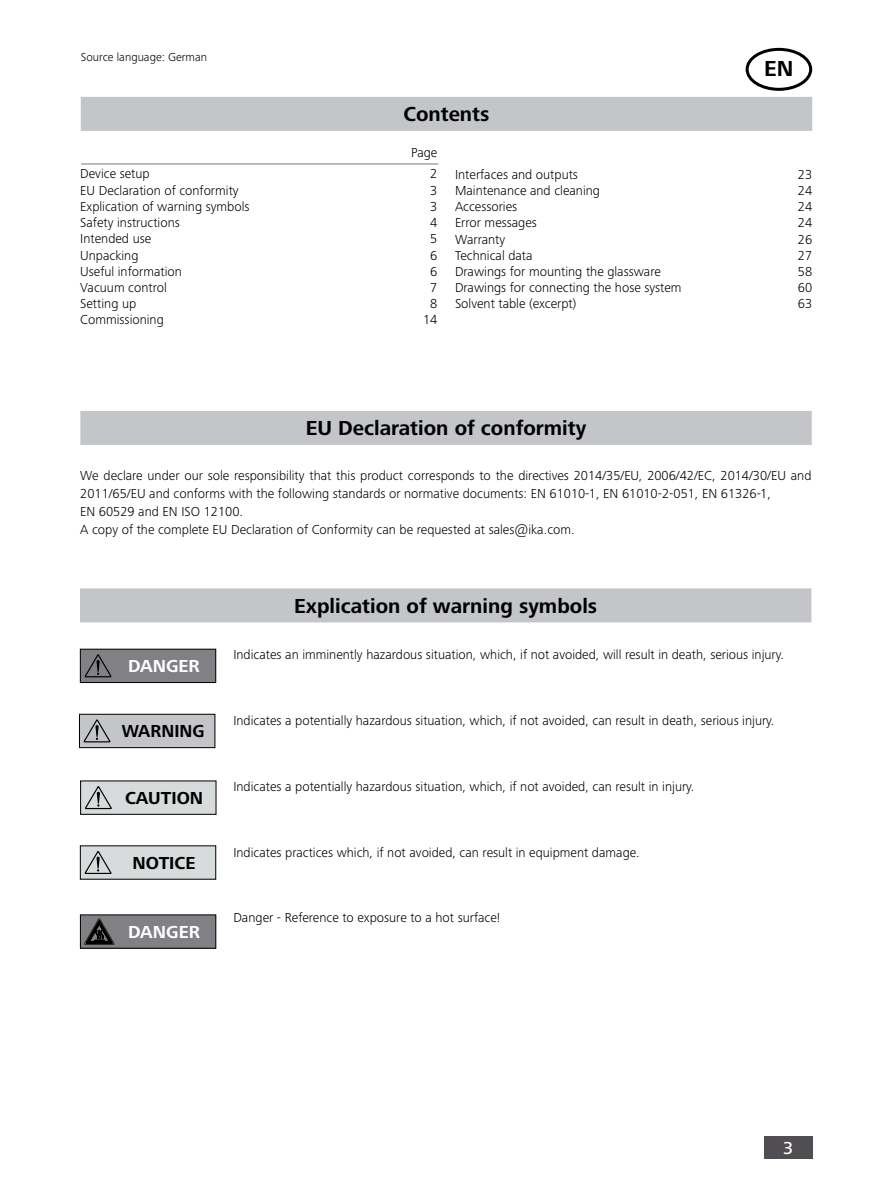
<style>
.page{position:relative;width:893px;height:1187px;background:#fff}
.page>*{position:absolute;margin:0;border:0;box-sizing:border-box;transform-origin:0 0}
.t1{font:700 22.5px "Frutiger Next IKA";color:#000}
.t2{font:700 21px "Frutiger Next IKA";color:#000}
.t3{font:700 18px "Frutiger Next IKA";color:#000}
.t4{font:700 18px "Frutiger Next IKA";color:#fff}
.t5{font:500 18px "Frutiger Next IKA";color:#fff}
.t6{font:300 13.5px/18px "Frutiger Next IKA";color:#000}
.t7{font:300 12px "Frutiger Next IKA";color:#000}
</style>
<div class="page">
<div style="left:764px;top:1135px;width:48px;height:23px;background:#504e53"></div>
<div style="left:746px;top:48px;width:66px;height:43px;border:3px solid #000;border-radius:50%"></div>
<hr style="left:81px;top:164px;width:357px;height:1px;background:#7a7a7a">
<div style="left:82px;top:98px;width:729px;height:32px;background:#c3c5c8"></div>
<div style="left:81px;top:97px;width:731px;height:34px;border:2px solid #c3c5c8"></div>
<div style="left:81px;top:589px;width:730px;height:32px;background:#c3c5c8"></div>
<div style="left:80px;top:588px;width:731px;height:34px;border:2px solid #c3c5c8"></div>
<div style="left:81px;top:411px;width:730px;height:33px;background:#c3c5c8"></div>
<div style="left:80px;top:411px;width:732px;height:34px;border:2px solid #c3c5c8"></div>
<div style="left:80px;top:914px;width:136px;height:34px;background:#818084"></div>
<svg style="left:84px;top:918px;width:30px;height:26px"></svg>
<div style="left:80px;top:649px;width:136px;height:33px;background:#818084"></div>
<div style="left:80px;top:648px;width:136px;height:34px;border:1px solid #000"></div>
<svg style="left:84px;top:654px;width:27px;height:24px"></svg>
<div style="left:81px;top:780px;width:135px;height:34px;background:#d8dbdc"></div>
<svg style="left:85px;top:786px;width:27px;height:24px"></svg>
<div style="left:79px;top:714px;width:136px;height:33px;background:#c3c5c8"></div>
<div style="left:79px;top:714px;width:136px;height:34px;border:1px solid #000"></div>
<svg style="left:83px;top:719px;width:27px;height:24px"></svg>
<div style="left:80px;top:845px;width:136px;height:34px;background:#d8dbdc"></div>
<svg style="left:84px;top:851px;width:27px;height:23px"></svg>
<p class="t7" style="left:81px;top:50px;width:128px">Source language: German</p>
<h2 class="t2" style="left:403px;top:102px;width:88px">Contents</h2>
<p class="t6" style="left:411px;top:144px;width:28px">Page</p>
<h1 class="t1" style="left:764px;top:56px;width:31px">EN</h1>
<p class="t6" style="left:80px;top:165px;width:71px">Device setup</p>
<p class="t6" style="left:430px;top:165px;width:9px">2</p>
<p class="t6" style="left:80px;top:181px;width:160px">EU Declaration of conformity</p>
<p class="t6" style="left:430px;top:181px;width:9px">3</p>
<p class="t6" style="left:80px;top:197px;width:171px">Explication of warning symbols</p>
<p class="t6" style="left:430px;top:197px;width:9px">3</p>
<p class="t6" style="left:80px;top:213px;width:101px">Safety instructions</p>
<p class="t6" style="left:430px;top:213px;width:9px">4</p>
<p class="t6" style="left:80px;top:230px;width:72px">Intended use</p>
<p class="t6" style="left:430px;top:230px;width:9px">5</p>
<p class="t6" style="left:80px;top:246px;width:60px">Unpacking</p>
<p class="t6" style="left:430px;top:246px;width:9px">6</p>
<p class="t6" style="left:80px;top:262px;width:103px">Useful information</p>
<p class="t6" style="left:430px;top:262px;width:9px">6</p>
<p class="t6" style="left:80px;top:278px;width:88px">Vacuum control</p>
<p class="t6" style="left:430px;top:278px;width:9px">7</p>
<p class="t6" style="left:80px;top:294px;width:58px">Setting up</p>
<p class="t6" style="left:430px;top:294px;width:9px">8</p>
<p class="t6" style="left:80px;top:311px;width:85px">Commissioning</p>
<p class="t6" style="left:423px;top:311px;width:16px">14</p>
<p class="t6" style="left:455px;top:165px;width:124px">Interfaces and outputs</p>
<p class="t6" style="left:798px;top:165px;width:16px">23</p>
<p class="t6" style="left:455px;top:181px;width:147px">Maintenance and cleaning</p>
<p class="t6" style="left:798px;top:181px;width:16px">24</p>
<p class="t6" style="left:455px;top:197px;width:64px">Accessories</p>
<p class="t6" style="left:798px;top:197px;width:16px">24</p>
<p class="t6" style="left:455px;top:214px;width:83px">Error messages</p>
<p class="t6" style="left:798px;top:214px;width:16px">24</p>
<p class="t6" style="left:455px;top:230px;width:52px">Warranty</p>
<p class="t6" style="left:798px;top:230px;width:16px">26</p>
<p class="t6" style="left:455px;top:246px;width:79px">Technical data</p>
<p class="t6" style="left:798px;top:246px;width:16px">27</p>
<p class="t6" style="left:455px;top:262px;width:207px">Drawings for mounting the glassware</p>
<p class="t6" style="left:798px;top:262px;width:16px">58</p>
<p class="t6" style="left:455px;top:278px;width:228px">Drawings for connecting the hose system</p>
<p class="t6" style="left:798px;top:278px;width:16px">60</p>
<p class="t6" style="left:455px;top:295px;width:123px">Solvent table (excerpt)</p>
<p class="t6" style="left:798px;top:295px;width:16px">63</p>
<h2 class="t2" style="left:306px;top:416px;width:282px">EU Declaration of conformity</h2>
<p class="t6" style="left:80px;top:467px;width:733px">We declare under our sole responsibility that this product corresponds to the directives 2014/35/EU, 2006/42/EC, 2014/30/EU and 2011/65/EU and conforms with the following standards or normative documents: EN 61010-1, EN 61010-2-051, EN 61326-1,<br>EN 60529 and EN ISO 12100.<br>A copy of the complete EU Declaration of Conformity can be requested at sales@ika.com.</p>
<h3 class="t4" style="left:128px;top:656px;width:73px">DANGER</h3>
<h3 class="t3" style="left:122px;top:721px;width:84px">WARNING</h3>
<h3 class="t3" style="left:125px;top:787px;width:79px">CAUTION</h3>
<h3 class="t3" style="left:133px;top:852px;width:64px">NOTICE</h3>
<h3 class="t4" style="left:128px;top:921px;width:73px">DANGER</h3>
<h2 class="t2" style="left:294px;top:593px;width:304px">Explication of warning symbols</h2>
<p class="t6" style="left:233px;top:645px;width:552px">Indicates an imminently hazardous situation, which, if not avoided, will result in death, serious injury.</p>
<p class="t6" style="left:233px;top:711px;width:543px">Indicates a potentially hazardous situation, which, if not avoided, can result in death, serious injury.</p>
<p class="t6" style="left:233px;top:777px;width:463px">Indicates a potentially hazardous situation, which, if not avoided, can result in injury.</p>
<p class="t6" style="left:233px;top:843px;width:408px">Indicates practices which, if not avoided, can result in equipment damage.</p>
<p class="t6" style="left:233px;top:908px;width:269px">Danger - Reference to exposure to a hot surface!</p>
<h3 class="t5" style="left:783px;top:1137px;width:12px">3</h3>
</div>
